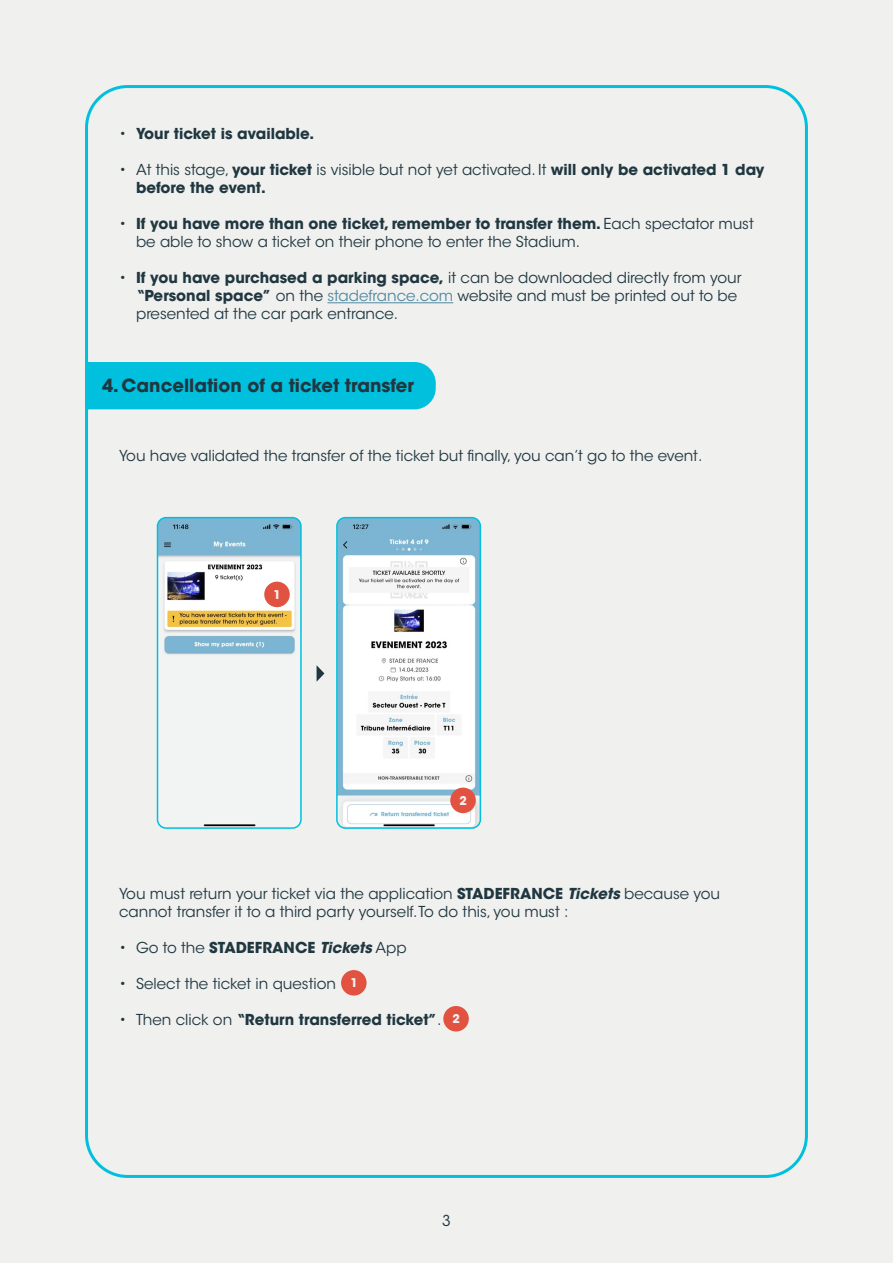
<style>
.page{position:relative;width:893px;height:1263px;background:#f0f0ef}
.page>*{position:absolute;margin:0;border:0;box-sizing:border-box;transform-origin:0 0}
.t1{font:700 18px "ITC Avant Garde Std";color:#203740}
.t2{font:15px/18px "ITC Avant Garde Std";color:#203740}
.t3{font:700 15px/18px "ITC Avant Garde Std";color:#203740}
.t4{font:700 12px "ITC Avant Garde Std";color:#f0f0f0}
.s1{font-weight:400}
.s2{font-weight:700}
.s3{color:#4f89a0}
.s4{font-weight:700;font-style:italic}
</style>
<div class="page">
<hr style="left:327px;top:302px;width:126px;height:1px;background:#4f89a0">
<div style="left:85px;top:362px;width:351px;height:47px;background:#00c0de"></div>
<div style="left:341px;top:970px;width:26px;height:25px;background:#e15241;border-radius:50%"></div>
<div style="left:443px;top:1006px;width:26px;height:25px;background:#e15241;border-radius:50%"></div>
<img style="left:158px;top:518px;width:141px;height:310px">
<div style="left:157px;top:517px;width:145px;height:312px;border:2px solid #00c0de;border-radius:9px"></div>
<svg style="left:317px;top:665px;width:7px;height:16px"></svg>
<img style="left:337px;top:518px;width:143px;height:310px">
<div style="left:336px;top:517px;width:145px;height:312px;border:2px solid #00c0de;border-radius:9px"></div>
<div style="left:264px;top:582px;width:26px;height:25px;background:#e15241;border-radius:50%"></div>
<div style="left:450px;top:787px;width:26px;height:26px;background:#e15241;border-radius:50%"></div>
<p class="t3" style="left:119px;top:125px;width:197px"><span class="s1">•</span> Your ticket is available.</p>
<p class="t3" style="left:136px;top:161px;width:630px;text-indent:-17px"><span class="s1">• At this stage,</span> your ticket <span class="s1">is visible but not yet activated. It</span> will only be activated 1 day before the event.</p>
<p class="t2" style="left:136px;top:215px;width:619px;text-indent:-17px">• <span class="s2">If you have more than one ticket, remember to transfer them.</span> Each spectator must be able to show a ticket on their phone to enter the Stadium.</p>
<p class="t2" style="left:136px;top:269px;width:607px;text-indent:-17px">• <span class="s2">If you have purchased a parking space,</span> it can be downloaded directly from your <span class="s2">“Personal space”</span> on the <span class="s3">stadefrance.com</span> website and must be printed out to be presented at the car park entrance.</p>
<p class="t1" style="left:102px;top:374px;width:313px">4. Cancellation of a ticket transfer</p>
<p class="t2" style="left:119px;top:447px;width:585px">You have validated the transfer of the ticket but finally, you can’t go to the event.</p>
<p class="t4" style="left:274px;top:587px;width:9px">1</p>
<p class="t4" style="left:460px;top:792px;width:9px">2</p>
<p class="t2" style="left:119px;top:885px;width:603px">You must return your ticket via the application <span class="s2">STADEFRANCE</span> <span class="s4">Tickets</span> because you cannot transfer it to a third party yourself. To do this, you must :</p>
<p class="t2" style="left:119px;top:939px;width:289px">• Go to the <span class="s2">STADEFRANCE</span> <span class="s4">Tickets</span> App</p>
<p class="t2" style="left:119px;top:975px;width:218px">• Select the ticket in question</p>
<p class="t3" style="left:119px;top:1010px;width:324px"><span class="s1">• Then click on</span> “Return transferred ticket”<span class="s1">.</span></p>
<p class="t4" style="left:350px;top:975px;width:9px">1</p>
<p class="t4" style="left:453px;top:1011px;width:9px">2</p>
<p class="t2" style="left:442px;top:1212px;width:10px">3</p>
</div>
